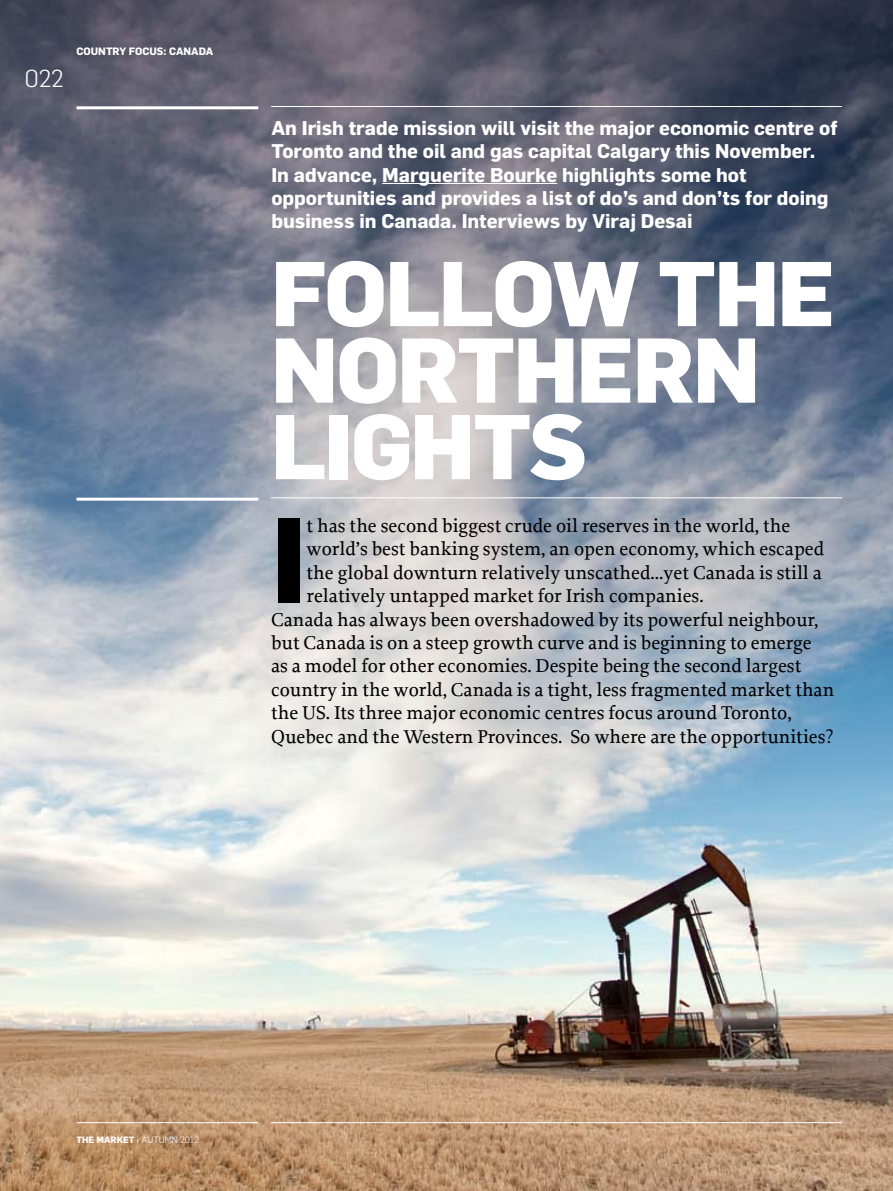
<style>
.page{position:relative;width:893px;height:1191px;background:#fff}
.page>*{position:absolute;margin:0;border:0;box-sizing:border-box;transform-origin:0 0}
.t1{font:700 117.9px "Flama";color:#000}
.t2{font:800 90px/76.5px "Flama";letter-spacing:-.02em;color:#fff}
.t3{font:300 24px "Flama";color:#fff}
.t4{font:500 19.5px "Proforma";color:#000}
.t5{font:700 19.5px/23.4px "Flama";color:#fff}
.t6{font:700 10.5px "Flama";color:#fff}
.t7{font:300 9px "Flama";color:#fff}
.t8{font:700 9px "Flama";color:#fff}
</style>
<div class="page">
<img style="left:0;top:0;width:893px;height:1191px">
<hr style="left:77px;top:106px;width:181px;height:3px;background:#fff">
<hr style="left:77px;top:497px;width:181px;height:3px;background:#fff">
<hr style="left:271px;top:497px;width:571px;height:1px;background:#fff">
<hr style="left:271px;top:106px;width:571px;height:1px;background:#fff">
<hr style="left:271px;top:1122px;width:571px;height:1px;background:#fff">
<hr style="left:77px;top:1122px;width:181px;height:1px;background:#fff">
<hr style="left:382px;top:183px;width:175px;height:1px;background:#fff">
<p class="t3" style="left:25px;top:65px;width:40px">022</p>
<p class="t6" style="left:77px;top:45px;width:16px">COUNTRY</p>
<p class="t6" style="left:129px;top:45px;width:56px">FOCUS: CANADA</p>
<p class="t5" style="left:271px;top:115px;width:568px">An Irish trade mission will visit the major economic centre of Toronto and the oil and gas capital Calgary this November.<br>In advance, Marguerite Bourke highlights some hot opportunities and provides a list of do’s and don’ts for doing business in Canada. Interviews by Viraj Desai</p>
<h2 class="t2" style="left:271px;top:252px;width:566px">FOLLOW THE<br>NORTHERN<br>LIGHTS</h2>
<h1 class="t1" style="left:271px;top:487px;width:23px">I</h1>
<p class="t4" style="left:307px;top:513px;width:485px">t has the second biggest crude oil reserves in the world, the</p>
<p class="t4" style="left:307px;top:537px;width:519px">world’s best banking system, an open economy, which escaped</p>
<p class="t4" style="left:307px;top:560px;width:517px">the global downturn relatively unscathed…yet Canada is still a</p>
<p class="t4" style="left:307px;top:584px;width:399px">relatively untapped market for Irish companies.</p>
<p class="t4" style="left:271px;top:607px;width:549px">Canada has always been overshadowed by its powerful neighbour,</p>
<p class="t4" style="left:271px;top:630px;width:542px">but Canada is on a steep growth curve and is beginning to emerge</p>
<p class="t4" style="left:271px;top:654px;width:532px">as a model for other economies. Despite being the second largest</p>
<p class="t4" style="left:271px;top:677px;width:565px">country in the world, Canada is a tight, less fragmented market than</p>
<p class="t4" style="left:271px;top:701px;width:522px">the US. Its three major economic centres focus around Toronto,</p>
<p class="t4" style="left:271px;top:724px;width:564px">Quebec and the Western Provinces. So where are the opportunities?</p>
<p class="t8" style="left:77px;top:1134px;width:28px">THE MARKET</p>
<p class="t7" style="left:137px;top:1134px;width:64px">| AUTUMN 2012</p>
</div>
